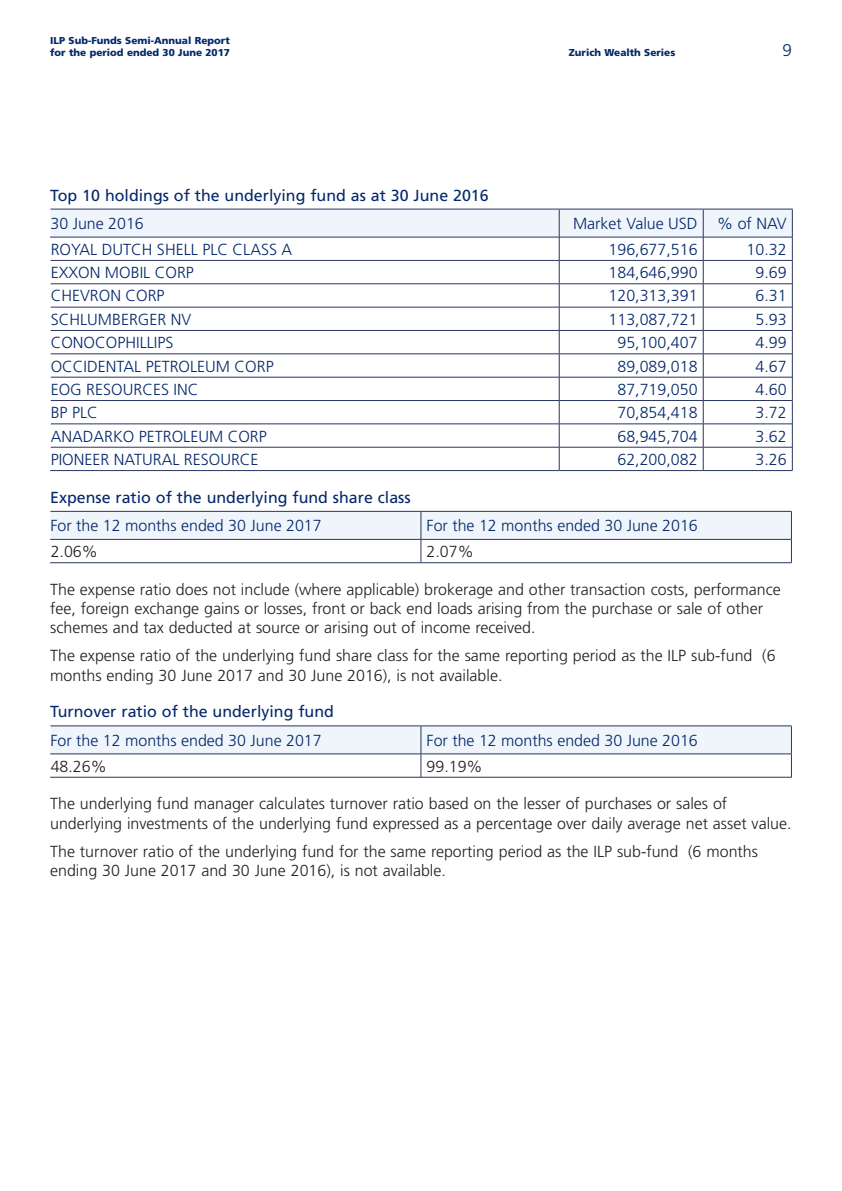
<style>
.page{position:relative;width:842px;height:1191px;background:#fff}
.page>*{position:absolute;margin:0;border:0;box-sizing:border-box;transform-origin:0 0}
.t1{font:300 17px "Frutiger LT Std";color:#04286b}
.t2{font:300 16px/19.2px "Frutiger LT Std";color:#231f20}
.t3{font:300 16px "Frutiger LT Std";color:#04286b}
.t4{font:16px "Frutiger LT Std";color:#04286b}
.t5{font:900 10px/12px "Frutiger LT Std";color:#04286b}
</style>
<div class="page">
<svg style="left:50px;top:209px;width:743px;height:261px"></svg>
<hr style="left:50px;top:470px;width:509px;height:1px;background:#2a3560">
<hr style="left:559px;top:260px;width:144px;height:1px;background:#2a3560">
<hr style="left:703px;top:260px;width:89px;height:1px;background:#2a3560">
<hr style="left:51px;top:283px;width:508px;height:1px;background:#2a3560">
<hr style="left:559px;top:283px;width:144px;height:1px;background:#2a3560">
<hr style="left:703px;top:283px;width:89px;height:1px;background:#2a3560">
<hr style="left:559px;top:307px;width:144px;height:1px;background:#2a3560">
<hr style="left:703px;top:307px;width:89px;height:1px;background:#2a3560">
<hr style="left:51px;top:330px;width:508px;height:1px;background:#2a3560">
<hr style="left:559px;top:330px;width:144px;height:1px;background:#2a3560">
<hr style="left:703px;top:330px;width:89px;height:1px;background:#2a3560">
<hr style="left:51px;top:353px;width:508px;height:1px;background:#2a3560">
<hr style="left:559px;top:353px;width:144px;height:1px;background:#2a3560">
<hr style="left:703px;top:353px;width:89px;height:1px;background:#2a3560">
<hr style="left:51px;top:377px;width:508px;height:1px;background:#2a3560">
<hr style="left:559px;top:377px;width:144px;height:1px;background:#2a3560">
<hr style="left:703px;top:377px;width:89px;height:1px;background:#2a3560">
<hr style="left:51px;top:400px;width:508px;height:1px;background:#2a3560">
<hr style="left:559px;top:400px;width:144px;height:1px;background:#2a3560">
<hr style="left:703px;top:400px;width:89px;height:1px;background:#2a3560">
<hr style="left:51px;top:423px;width:508px;height:1px;background:#2a3560">
<hr style="left:559px;top:423px;width:144px;height:1px;background:#2a3560">
<hr style="left:703px;top:423px;width:89px;height:1px;background:#2a3560">
<hr style="left:51px;top:447px;width:508px;height:1px;background:#2a3560">
<hr style="left:559px;top:447px;width:144px;height:1px;background:#2a3560">
<hr style="left:703px;top:447px;width:89px;height:1px;background:#2a3560">
<hr style="left:559px;top:470px;width:144px;height:1px;background:#2a3560">
<hr style="left:703px;top:470px;width:89px;height:1px;background:#2a3560">
<svg style="left:50px;top:512px;width:742px;height:50px"></svg>
<hr style="left:50px;top:539px;width:371px;height:1px;background:#2a3560">
<hr style="left:421px;top:539px;width:371px;height:1px;background:#2a3560">
<hr style="left:50px;top:562px;width:371px;height:1px;background:#2a3560">
<hr style="left:421px;top:562px;width:371px;height:1px;background:#2a3560">
<hr style="left:50px;top:511px;width:371px;height:1px;background:#2a3560">
<hr style="left:421px;top:511px;width:371px;height:1px;background:#2a3560">
<svg style="left:50px;top:726px;width:742px;height:51px"></svg>
<hr style="left:50px;top:753px;width:371px;height:1px;background:#2a3560">
<hr style="left:421px;top:753px;width:371px;height:1px;background:#2a3560">
<hr style="left:50px;top:777px;width:371px;height:1px;background:#2a3560">
<hr style="left:421px;top:777px;width:371px;height:1px;background:#2a3560">
<hr style="left:50px;top:725px;width:371px;height:1px;background:#2a3560">
<hr style="left:421px;top:725px;width:371px;height:1px;background:#2a3560">
<p class="t5" style="left:50px;top:34px;width:181px">ILP Sub-Funds Semi-Annual Report for the period ended 30 June 2017</p>
<p class="t5" style="left:569px;top:46px;width:108px">Zurich Wealth Series</p>
<p class="t1" style="left:782px;top:40px;width:11px">9</p>
<p class="t4" style="left:50px;top:186px;width:440px">Top 10 holdings of the underlying fund as at 30 June 2016</p>
<p class="t3" style="left:50px;top:214px;width:95px">30 June 2016</p>
<p class="t3" style="left:573px;top:214px;width:215px">Market Value USD % of NAV</p>
<p class="t3" style="left:51px;top:240px;width:243px">ROYAL DUTCH SHELL PLC CLASS A</p>
<p class="t3" style="left:609px;top:240px;width:90px">196,677,516</p>
<p class="t3" style="left:747px;top:240px;width:42px">10.32</p>
<p class="t3" style="left:51px;top:263px;width:145px">EXXON MOBIL CORP</p>
<p class="t3" style="left:609px;top:263px;width:90px">184,646,990</p>
<p class="t3" style="left:755px;top:263px;width:33px">9.69</p>
<p class="t3" style="left:51px;top:287px;width:115px">CHEVRON CORP</p>
<p class="t3" style="left:609px;top:287px;width:90px">120,313,391</p>
<p class="t3" style="left:755px;top:287px;width:33px">6.31</p>
<p class="t3" style="left:51px;top:310px;width:142px">SCHLUMBERGER NV</p>
<p class="t3" style="left:609px;top:310px;width:90px">113,087,721</p>
<p class="t3" style="left:755px;top:310px;width:33px">5.93</p>
<p class="t3" style="left:51px;top:333px;width:124px">CONOCOPHILLIPS</p>
<p class="t3" style="left:617px;top:333px;width:82px">95,100,407</p>
<p class="t3" style="left:755px;top:333px;width:33px">4.99</p>
<p class="t3" style="left:51px;top:357px;width:224px">OCCIDENTAL PETROLEUM CORP</p>
<p class="t3" style="left:617px;top:357px;width:82px">89,089,018</p>
<p class="t3" style="left:755px;top:357px;width:33px">4.67</p>
<p class="t3" style="left:51px;top:380px;width:149px">EOG RESOURCES INC</p>
<p class="t3" style="left:617px;top:380px;width:82px">87,719,050</p>
<p class="t3" style="left:755px;top:380px;width:33px">4.60</p>
<p class="t3" style="left:51px;top:404px;width:49px">BP PLC</p>
<p class="t3" style="left:617px;top:404px;width:82px">70,854,418</p>
<p class="t3" style="left:755px;top:404px;width:33px">3.72</p>
<p class="t3" style="left:51px;top:427px;width:218px">ANADARKO PETROLEUM CORP</p>
<p class="t3" style="left:617px;top:427px;width:82px">68,945,704</p>
<p class="t3" style="left:755px;top:427px;width:33px">3.62</p>
<p class="t3" style="left:51px;top:450px;width:209px">PIONEER NATURAL RESOURCE</p>
<p class="t3" style="left:617px;top:450px;width:82px">62,200,082</p>
<p class="t3" style="left:755px;top:450px;width:33px">3.26</p>
<p class="t4" style="left:50px;top:488px;width:362px">Expense ratio of the underlying fund share class</p>
<p class="t3" style="left:50px;top:517px;width:273px">For the 12 months ended 30 June 2017</p>
<p class="t3" style="left:427px;top:517px;width:273px">For the 12 months ended 30 June 2016</p>
<p class="t2" style="left:51px;top:542px;width:49px">2.06%</p>
<p class="t2" style="left:427px;top:542px;width:49px">2.07%</p>
<p class="t2" style="left:50px;top:580px;width:732px">The expense ratio does not include (where applicable) brokerage and other transaction costs, performance fee, foreign exchange gains or losses, front or back end loads arising from the purchase or sale of other schemes and tax deducted at source or arising out of income received.</p>
<p class="t2" style="left:50px;top:646px;width:727px">The expense ratio of the underlying fund share class for the same reporting period as the ILP sub-fund (6 months ending 30 June 2017 and 30 June 2016), is not available.</p>
<p class="t4" style="left:50px;top:702px;width:285px">Turnover ratio of the underlying fund</p>
<p class="t3" style="left:50px;top:731px;width:273px">For the 12 months ended 30 June 2017</p>
<p class="t3" style="left:427px;top:731px;width:273px">For the 12 months ended 30 June 2016</p>
<p class="t2" style="left:51px;top:756px;width:58px">48.26%</p>
<p class="t2" style="left:427px;top:756px;width:58px">99.19%</p>
<p class="t2" style="left:50px;top:794px;width:743px">The underlying fund manager calculates turnover ratio based on the lesser of purchases or sales of underlying investments of the underlying fund expressed as a percentage over daily average net asset value.</p>
<p class="t2" style="left:50px;top:841px;width:709px">The turnover ratio of the underlying fund for the same reporting period as the ILP sub-fund (6 months ending 30 June 2017 and 30 June 2016), is not available.</p>
</div>
